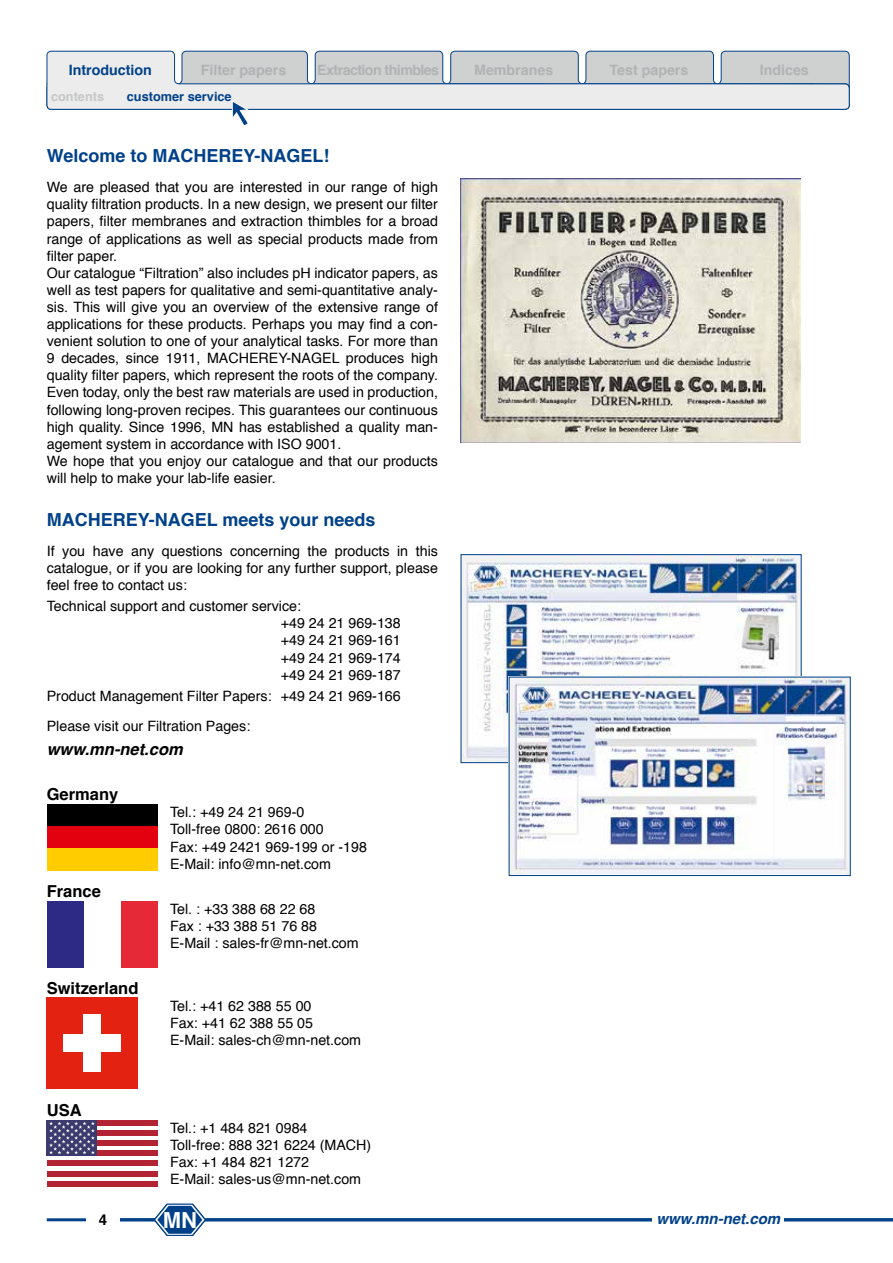
<style>
.page{position:relative;width:893px;height:1263px;background:#fff}
.page>*{position:absolute;margin:0;border:0;box-sizing:border-box;transform-origin:0 0}
.t1{font:700 22.2px "Helvetica";color:#fff}
.t2{font:700 18px "Helvetica";color:#004189}
.t3{font:700 16.5px "Helvetica";color:#000}
.t4{font:italic 700 16.5px "Helvetica";color:#000}
.t5{font:italic 700 15px "Helvetica";color:#004189}
.t6{font:700 15px "Helvetica";color:#000}
.t7{font:14.25px/17.1px "Helvetica";color:#000}
.t8{font:700 14.25px "Helvetica";color:#b1b2b3}
.t9{font:700 14.25px "Helvetica";letter-spacing:-.04em;color:#b1b2b3}
.t10{font:700 14.25px "Helvetica";color:#004189}
.t11{font:700 12.75px "Helvetica";color:#004189}
.t12{font:700 12.75px "Helvetica";color:#c5c6c6}
</style>
<div class="page">
<hr style="left:47px;top:1218px;width:846px;height:3px;background:#004189">
<div style="left:86px;top:1209px;width:34px;height:21px;background:#fff"></div>
<div style="left:652px;top:1212px;width:132px;height:15px;background:#fff"></div>
<svg style="left:154px;top:1204px;width:52px;height:32px"></svg>
<div style="left:47px;top:51px;width:121px;height:59px;background:#ececed"></div>
<svg style="left:168px;top:51px;width:681px;height:75px"></svg>
<img style="left:461px;top:179px;width:340px;height:264px">
<img style="left:463px;top:556px;width:336px;height:205px">
<div style="left:461px;top:554px;width:340px;height:209px;border:1px solid #004189"></div>
<img style="left:511px;top:679px;width:337px;height:195px">
<div style="left:509px;top:677px;width:341px;height:199px;border:1px solid #004189"></div>
<div style="left:47px;top:804px;width:110px;height:22px;background:#000"></div>
<div style="left:47px;top:826px;width:110px;height:22px;background:#e3000f"></div>
<div style="left:47px;top:848px;width:110px;height:22px;background:#fc0"></div>
<div style="left:47px;top:901px;width:110px;height:66px;background:#e62937"></div>
<div style="left:47px;top:901px;width:73px;height:66px;background:#fff"></div>
<div style="left:47px;top:901px;width:37px;height:66px;background:#2c2a85"></div>
<div style="left:47px;top:998px;width:91px;height:91px;background:#e42211"></div>
<div style="left:64px;top:1035px;width:57px;height:17px;background:#fff"></div>
<div style="left:84px;top:1015px;width:17px;height:57px;background:#fff"></div>
<svg style="left:47px;top:1125px;width:110px;height:52px"></svg>
<div style="left:47px;top:1120px;width:110px;height:5px;background:#b22334"></div>
<div style="left:47px;top:1130px;width:110px;height:5px;background:#b22334"></div>
<div style="left:47px;top:1140px;width:110px;height:5px;background:#b22334"></div>
<div style="left:47px;top:1150px;width:110px;height:6px;background:#b22334"></div>
<div style="left:47px;top:1161px;width:110px;height:5px;background:#b22334"></div>
<div style="left:47px;top:1171px;width:110px;height:5px;background:#b22334"></div>
<div style="left:47px;top:1181px;width:110px;height:5px;background:#b22334"></div>
<div style="left:47px;top:1120px;width:50px;height:36px;background:#3c3b6e"></div>
<svg style="left:49px;top:1121px;width:46px;height:33px"></svg>
<p class="t10" style="left:69px;top:58px;width:85px">Introduction</p>
<p class="t8" style="left:201px;top:58px;width:87px">Filter papers</p>
<p class="t9" style="left:317px;top:58px;width:123px">Extraction thimbles</p>
<p class="t8" style="left:474px;top:58px;width:81px">Membranes</p>
<p class="t8" style="left:609px;top:58px;width:80px">Test papers</p>
<p class="t8" style="left:760px;top:58px;width:51px">Indices</p>
<p class="t12" style="left:51px;top:86px;width:55px">contents</p>
<p class="t11" style="left:127px;top:86px;width:106px">customer service</p>
<p class="t2" style="left:47px;top:141px;width:284px">Welcome to MACHEREY-NAGEL!</p>
<p class="t7" style="left:47px;top:179px;width:393px">We are pleased that you are interested in our range of high quality filtration products. In a new design, we present our filter papers, filter membranes and extraction thimbles for a broad range of applications as well as special products made from filter paper.<br>Our catalogue “Filtration” also includes pH indicator papers, as well as test papers for qualitative and semi-quantitative analy&shy;sis. This will give you an overview of the extensive range of applications for these products. Perhaps you may find a con&shy;venient solution to one of your analytical tasks. For more than 9 decades, since 1911, MACHEREY-NAGEL produces high quality filter papers, which represent the roots of the company.<br>Even today, only the best raw materials are used in production, following long-proven recipes. This guarantees our continuous high quality. Since 1996, MN has established a quality man&shy;agement system in accordance with ISO 9001.<br>We hope that you enjoy our catalogue and that our products will help to make your lab-life easier.</p>
<p class="t2" style="left:47px;top:505px;width:330px">MACHEREY-NAGEL meets your needs</p>
<p class="t7" style="left:47px;top:542px;width:393px;text-align:justify">If you have any questions concerning the products in this catalogue, or if you are looking for any further support, please feel free to contact us:</p>
<p class="t7" style="left:281px;top:598px;width:122px;text-indent:-234px">Technical support and customer service:<br>+49 24 21 969-138 +49 24 21 969-161 +49 24 21 969-174 +49 24 21 969-187</p>
<p class="t7" style="left:47px;top:681px;width:356px;line-height:29.8px">Product Management Filter Papers: +49 24 21 969-166<br>Please visit our Filtration Pages:</p>
<p class="t4" style="left:47px;top:735px;width:137px">www.mn-net.com</p>
<p class="t3" style="left:47px;top:781px;width:73px">Germany</p>
<p class="t7" style="left:170px;top:804px;width:198px">Tel.: +49 24 21 969-0<br>Toll-free 0800: 2616 000<br>Fax: +49 2421 969-199 or -198<br>E-Mail: info@mn-net.com</p>
<p class="t3" style="left:47px;top:878px;width:56px">France</p>
<p class="t7" style="left:170px;top:901px;width:190px">Tel. : +33 388 68 22 68<br>Fax : +33 388 51 76 88<br>E-Mail : sales-fr@mn-net.com</p>
<p class="t3" style="left:47px;top:974px;width:93px">Switzerland</p>
<p class="t7" style="left:170px;top:998px;width:193px">Tel.: +41 62 388 55 00<br>Fax: +41 62 388 55 05<br>E-Mail: sales-ch@mn-net.com</p>
<p class="t3" style="left:47px;top:1097px;width:36px">USA</p>
<p class="t7" style="left:170px;top:1120px;width:203px">Tel.: +1 484 821 0984<br>Toll-free: 888 321 6224 (MACH)<br>Fax: +1 484 821 1272<br>E-Mail: sales-us@mn-net.com</p>
<p class="t6" style="left:99px;top:1207px;width:10px">4</p>
<h1 class="t1" style="left:163px;top:1202px;width:36px">MN</h1>
<p class="t5" style="left:657px;top:1206px;width:125px">www.mn-net.com</p>
</div>
